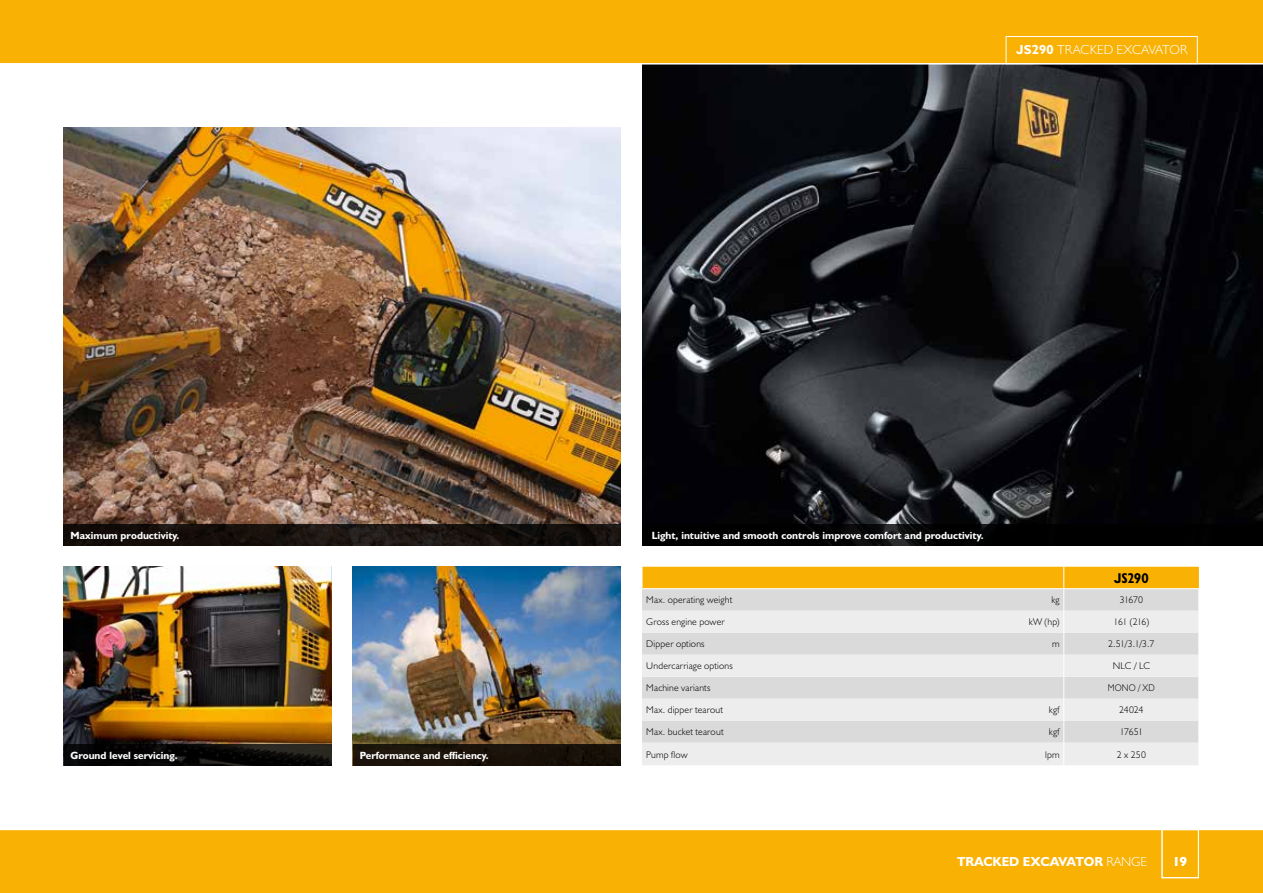
<style>
.page{position:relative;width:1263px;height:893px;background:#fff}
.page>*{position:absolute;margin:0;border:0;box-sizing:border-box;transform-origin:0 0}
.t1{font:14.25px "JCB Bold Condensed";color:#000}
.t2{font:13.2px "JCB Bold";color:#fff}
.t3{font:13.2px "JCB Light";letter-spacing:.005em;color:#fff}
.t4{font:10.5px "JCB Bold";color:#fff}
.t5{font:300 9.75px "JCB Euro";letter-spacing:.02em;color:#000}
.t6{font:300 9.75px "JCB Euro";letter-spacing:.02em;color:#000;scale:.89 1}
.s1{font-family:"JCB Bold"}
.s2{font-family:"JCB Light"}
</style>
<div class="page">
<img style="left:642px;top:65px;width:621px;height:459px">
<div style="left:642px;top:524px;width:621px;height:22px;background:#000"></div>
<div style="left:0;top:829px;width:1263px;height:64px;background:#f9b104"></div>
<hr style="left:0;top:829px;width:1263px;height:1px;background:#fff">
<div style="left:0;top:0;width:1263px;height:64px;background:#f9b104"></div>
<div style="left:1162px;top:829px;width:37px;height:49px;border:1px solid #fff"></div>
<div style="left:1006px;top:36px;width:192px;height:28px;border:1px solid #fff"></div>
<hr style="left:0;top:63px;width:1263px;height:2px;background:#fff">
<img style="left:64px;top:567px;width:268px;height:177px">
<svg style="left:64px;top:744px;width:268px;height:21px;background:#0c0b0a"></svg>
<img style="left:64px;top:128px;width:557px;height:396px">
<svg style="left:64px;top:524px;width:557px;height:22px;background:#17110e"></svg>
<img style="left:353px;top:567px;width:268px;height:177px">
<div style="left:353px;top:744px;width:268px;height:21px;background:#1a130a"></div>
<svg style="left:642px;top:567px;width:557px;height:198px;background:#e6decc"></svg>
<h2 class="t3" style="left:1016px;top:42px;width:173px"><span class="s1">JS290</span> TRACKED EXCAVATOR</h2>
<p class="t4" style="left:71px;top:529px;width:110px">Maximum productivity.</p>
<p class="t4" style="left:652px;top:528px;width:333px">Light, intuitive and smooth controls improve comfort and productivity.</p>
<h1 class="t1" style="left:1114px;top:569px;width:36px">JS290</h1>
<p class="t4" style="left:71px;top:748px;width:109px">Ground level servicing.</p>
<p class="t4" style="left:360px;top:748px;width:131px">Performance and efficiency.</p>
<p class="t5" style="left:646px;top:594px;width:87px">Max. operating weight</p>
<p class="t5" style="left:1051px;top:594px;width:10px">kg</p>
<p class="t5" style="left:1120px;top:594px;width:25px">31670</p>
<p class="t5" style="left:646px;top:616px;width:80px">Gross engine power</p>
<p class="t5" style="left:1029px;top:616px;width:32px">kW (hp)</p>
<p class="t5" style="left:1114px;top:616px;width:37px">161 (216)</p>
<p class="t5" style="left:646px;top:638px;width:60px">Dipper options</p>
<p class="t5" style="left:1052px;top:638px;width:9px">m</p>
<p class="t5" style="left:1108px;top:638px;width:48px">2.51/3.1/3.7</p>
<p class="t5" style="left:646px;top:660px;width:88px">Undercarriage options</p>
<p class="t5" style="left:1113px;top:660px;width:39px">NLC / LC</p>
<p class="t5" style="left:646px;top:682px;width:66px">Machine variants</p>
<p class="t6" style="left:1108px;top:682px;width:54px">MONO / XD</p>
<p class="t5" style="left:646px;top:704px;width:78px">Max. dipper tearout</p>
<p class="t5" style="left:1049px;top:704px;width:12px">kgf</p>
<p class="t5" style="left:1119px;top:704px;width:26px">24024</p>
<p class="t5" style="left:646px;top:726px;width:79px">Max. bucket tearout</p>
<p class="t5" style="left:1049px;top:726px;width:12px">kgf</p>
<p class="t5" style="left:1120px;top:726px;width:25px">17651</p>
<p class="t5" style="left:646px;top:748px;width:43px">Pump flow</p>
<p class="t5" style="left:1045px;top:748px;width:16px">lpm</p>
<p class="t5" style="left:1117px;top:748px;width:31px">2 x 250</p>
<h2 class="t2" style="left:957px;top:853px;width:191px">TRACKED EXCAVATOR <span class="s2">RANGE</span></h2>
<h2 class="t2" style="left:1173px;top:853px;width:16px">19</h2>
</div>
